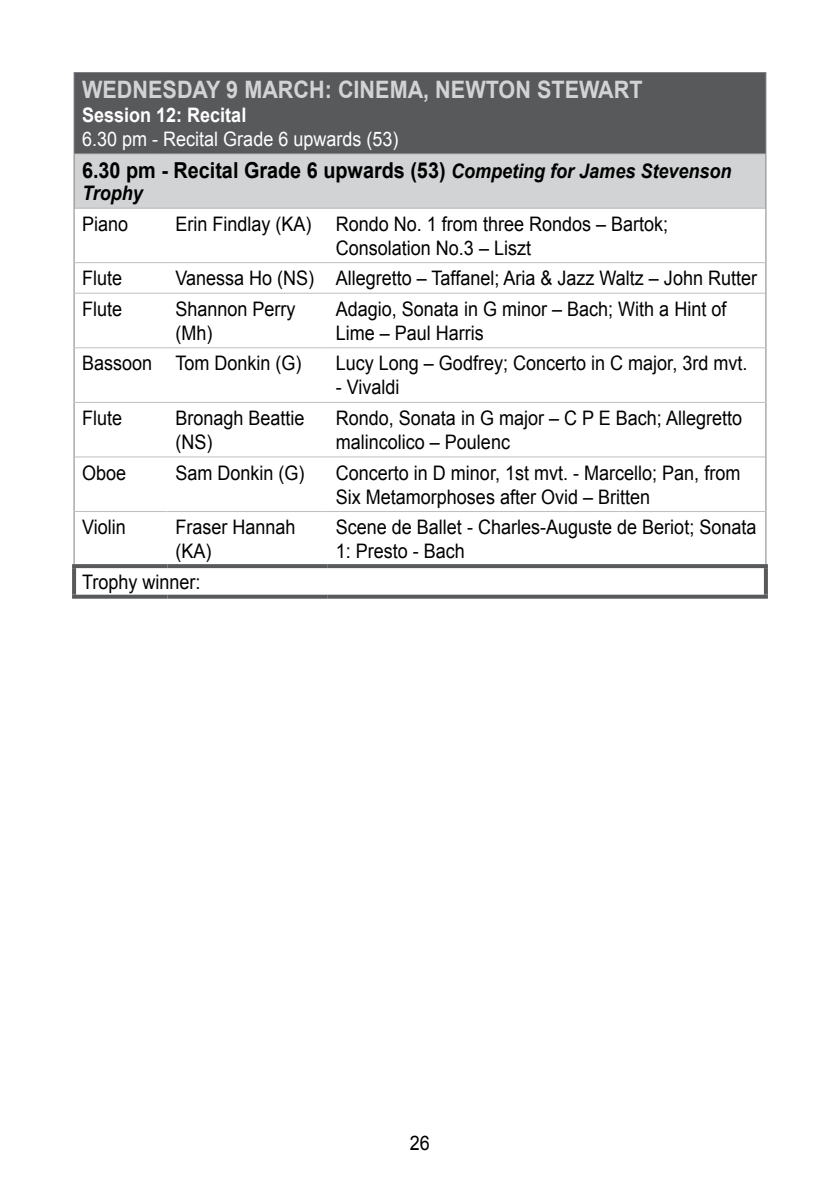
<style>
.page{position:relative;width:840px;height:1191px;background:#fff}
.page>*{position:absolute;margin:0;border:0;box-sizing:border-box;transform-origin:0 0}
.t1{font:700 24px "Arial";color:#d1d3d4;scale:.9 1}
.t2{font:700 22px "Arial";color:#000;scale:.9 1}
.t3{font:20px/24px "Arial";color:#000;scale:.9 1}
.t4{font:20px "Arial";color:#fff;scale:.9 1}
.t5{font:700 20px "Arial";color:#fff;scale:.9 1}
.t6{font:italic 700 20px "Arial";color:#000;scale:.9 1}
.s1{font-style:italic;font-size:20px}
</style>
<div class="page">
<div style="left:74px;top:72px;width:691px;height:82px;background:#58595b"></div>
<div style="left:74px;top:154px;width:691px;height:54px;background:#d1d3d4"></div>
<hr style="left:74px;top:72px;width:93px;height:1px;background:#808285">
<hr style="left:74px;top:73px;width:1px;height:81px;background:#808285">
<hr style="left:167px;top:72px;width:160px;height:1px;background:#808285">
<hr style="left:327px;top:72px;width:439px;height:1px;background:#808285">
<hr style="left:765px;top:73px;width:1px;height:81px;background:#808285">
<hr style="left:74px;top:154px;width:1px;height:54px;background:#808285">
<hr style="left:765px;top:154px;width:1px;height:54px;background:#808285">
<hr style="left:74px;top:208px;width:1px;height:55px;background:#808285">
<hr style="left:765px;top:208px;width:1px;height:55px;background:#808285">
<hr style="left:74px;top:263px;width:1px;height:30px;background:#808285">
<hr style="left:765px;top:263px;width:1px;height:30px;background:#808285">
<hr style="left:74px;top:293px;width:1px;height:55px;background:#808285">
<hr style="left:765px;top:293px;width:1px;height:55px;background:#808285">
<hr style="left:74px;top:348px;width:1px;height:54px;background:#808285">
<hr style="left:765px;top:348px;width:1px;height:54px;background:#808285">
<hr style="left:74px;top:402px;width:1px;height:55px;background:#808285">
<hr style="left:765px;top:402px;width:1px;height:55px;background:#808285">
<hr style="left:74px;top:457px;width:1px;height:54px;background:#808285">
<hr style="left:765px;top:457px;width:1px;height:54px;background:#808285">
<hr style="left:74px;top:511px;width:1px;height:53px;background:#808285">
<hr style="left:765px;top:511px;width:1px;height:53px;background:#808285">
<hr style="left:74px;top:153px;width:93px;height:1px;background:#bcbec0">
<hr style="left:167px;top:153px;width:160px;height:1px;background:#bcbec0">
<hr style="left:327px;top:153px;width:438px;height:1px;background:#bcbec0">
<hr style="left:74px;top:207px;width:93px;height:1px;background:#bcbec0">
<hr style="left:167px;top:207px;width:160px;height:1px;background:#bcbec0">
<hr style="left:327px;top:207px;width:438px;height:1px;background:#bcbec0">
<hr style="left:74px;top:262px;width:93px;height:1px;background:#bcbec0">
<hr style="left:167px;top:262px;width:160px;height:1px;background:#bcbec0">
<hr style="left:327px;top:262px;width:438px;height:1px;background:#bcbec0">
<hr style="left:74px;top:293px;width:93px;height:1px;background:#bcbec0">
<hr style="left:167px;top:293px;width:160px;height:1px;background:#bcbec0">
<hr style="left:327px;top:293px;width:438px;height:1px;background:#bcbec0">
<hr style="left:74px;top:347px;width:93px;height:1px;background:#bcbec0">
<hr style="left:167px;top:347px;width:160px;height:1px;background:#bcbec0">
<hr style="left:327px;top:347px;width:438px;height:1px;background:#bcbec0">
<hr style="left:74px;top:402px;width:93px;height:1px;background:#bcbec0">
<hr style="left:167px;top:402px;width:160px;height:1px;background:#bcbec0">
<hr style="left:327px;top:402px;width:438px;height:1px;background:#bcbec0">
<hr style="left:74px;top:456px;width:93px;height:1px;background:#bcbec0">
<hr style="left:167px;top:456px;width:160px;height:1px;background:#bcbec0">
<hr style="left:327px;top:456px;width:438px;height:1px;background:#bcbec0">
<hr style="left:74px;top:511px;width:93px;height:1px;background:#bcbec0">
<hr style="left:167px;top:511px;width:160px;height:1px;background:#bcbec0">
<hr style="left:327px;top:511px;width:438px;height:1px;background:#bcbec0">
<svg style="left:72px;top:564px;width:95px;height:4px"></svg>
<hr style="left:72px;top:568px;width:4px;height:26px;background:#58595b">
<svg style="left:167px;top:564px;width:160px;height:4px"></svg>
<svg style="left:327px;top:564px;width:440px;height:4px;background:#5d5e5f"></svg>
<svg style="left:763px;top:568px;width:4px;height:26px"></svg>
<svg style="left:72px;top:594px;width:95px;height:4px"></svg>
<svg style="left:167px;top:594px;width:160px;height:4px"></svg>
<svg style="left:327px;top:594px;width:440px;height:4px;background:#747577"></svg>
<p class="t1" style="left:82px;top:74px;width:624px">WEDN Esday 9 March : CINEMA, NEWTON STEWART</p>
<p class="t5" style="left:82px;top:102px;width:184px">Session 12: Recital</p>
<p class="t4" style="left:82px;top:126px;width:353px">6.30 pm - Recital Grade 6 upwards (53)</p>
<p class="t2" style="left:82px;top:156px;width:722px">6.30 pm - Recital Grade 6 upwards (53) <span class="s1">Competing for James Stevenson</span></p>
<p class="t6" style="left:82px;top:180px;width:69px">Trophy</p>
<p class="t3" style="left:82px;top:212px;width:53px">Piano</p>
<p class="t3" style="left:335px;top:212px;width:371px;text-indent:-160px">Erin Findlay (KA) Rondo No. 1 from three Rondos – Bartok;<br>Consolation No.3 – Liszt</p>
<p class="t3" style="left:82px;top:266px;width:46px">Flute</p>
<p class="t3" style="left:175px;top:266px;width:647px">Vanessa Ho (NS) Allegretto – Taffanel; Aria &amp; Jazz Waltz – John Rutter</p>
<p class="t3" style="left:82px;top:297px;width:46px">Flute</p>
<p class="t3" style="left:175px;top:297px;width:135px">Shannon Perry (Mh)</p>
<p class="t3" style="left:335px;top:297px;width:435px">Adagio, Sonata in G minor – Bach; With a Hint of<br>Lime – Paul Harris</p>
<p class="t3" style="left:82px;top:351px;width:245px">Bassoon Tom Donkin (G)</p>
<p class="t3" style="left:335px;top:351px;width:458px">Lucy Long – Godfrey; Concerto in C major, 3rd mvt.</p>
<p class="t3" style="left:335px;top:375px;width:72px">- Vivaldi</p>
<p class="t3" style="left:82px;top:406px;width:46px">Flute</p>
<p class="t3" style="left:175px;top:406px;width:145px">Bronagh Beattie (NS)</p>
<p class="t3" style="left:335px;top:406px;width:452px">Rondo, Sonata in G major – C P E Bach; Allegretto malincolico – Poulenc</p>
<p class="t3" style="left:82px;top:461px;width:50px">Oboe</p>
<p class="t3" style="left:175px;top:461px;width:145px">Sam Donkin (G)</p>
<p class="t3" style="left:335px;top:461px;width:451px">Concerto in D minor, 1st mvt. - Marcello; Pan, from<br>Six Metamorphoses after Ovid – Britten</p>
<p class="t3" style="left:82px;top:515px;width:50px">Violin</p>
<p class="t3" style="left:175px;top:515px;width:135px">Fraser Hannah (KA)</p>
<p class="t3" style="left:335px;top:515px;width:468px">Scene de Ballet - Charles-Auguste de Beriot; Sonata<br>1: Presto - Bach</p>
<p class="t3" style="left:82px;top:570px;width:133px">Trophy winner:</p>
<p class="t3" style="left:410px;top:1130px;width:24px">26</p>
</div>
